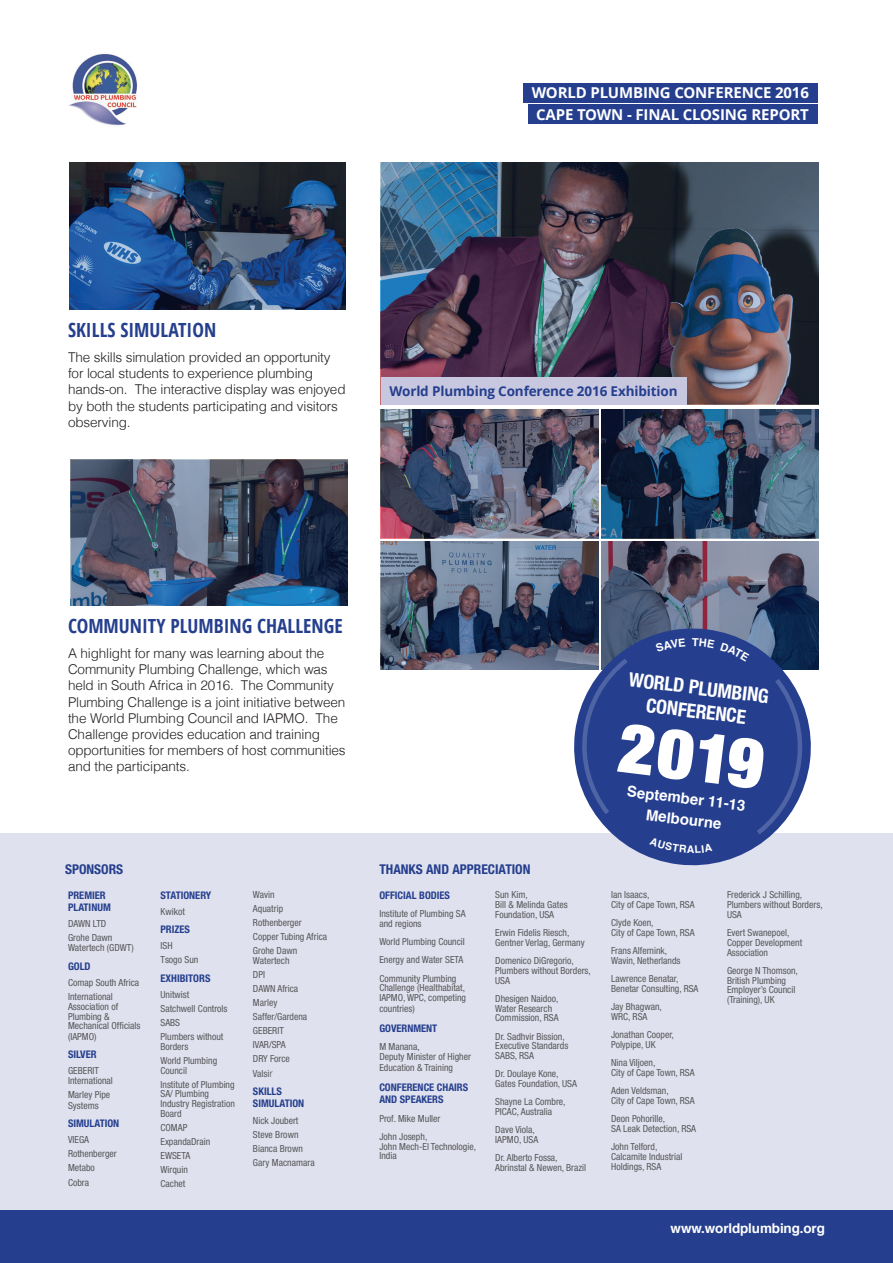
<style>
.page{position:relative;width:893px;height:1263px;background:#fff}
.page>*{position:absolute;margin:0;border:0;box-sizing:border-box;transform-origin:0 0}
.t1{font:900 expanded 69.3px "Helvetica Neue";color:#fff}
.t2{font:700 condensed 19.5px "Open Sans";color:#253f8e}
.t3{font:700 condensed 19.5px/23.4px "Helvetica Neue";color:#fff;text-align:center}
.t4{font:700 15px "Open Sans";letter-spacing:-.01em;color:#fff}
.t5{font:700 15px/21px "Helvetica";color:#fff;text-align:center}
.t6{font:300 13.5px/16.2px "Helvetica";letter-spacing:-.01em;color:#231f20}
.t7{font:700 13.5px "Open Sans";letter-spacing:-.01em;color:#253f8e}
.t8{font:700 condensed 13.5px "Helvetica Neue";color:#253f8e}
.t9{font:700 13.5px "Helvetica";letter-spacing:-.01em;color:#fff}
.t10{font:700 condensed 10.5px/12.1px "Helvetica Neue";color:#253f8e}
.t11{font:condensed 9.75px/9.8px "Helvetica Neue";color:#57585a}
.s1{font-family:"Helvetica";font-weight:300;font-stretch:normal;font-size:10.5px}
</style>
<div class="page">
<div style="left:0;top:833px;width:893px;height:377px;background:#e0e1ee"></div>
<img style="left:69px;top:54px;width:68px;height:72px">
<div style="left:0;top:1210px;width:893px;height:53px;background:#253f8e"></div>
<img style="left:71px;top:460px;width:276px;height:145px">
<img style="left:381px;top:162px;width:438px;height:242px">
<img style="left:69px;top:162px;width:277px;height:148px">
<img style="left:381px;top:410px;width:218px;height:128px">
<img style="left:381px;top:541px;width:218px;height:129px">
<img style="left:601px;top:410px;width:218px;height:128px">
<img style="left:601px;top:541px;width:218px;height:129px">
<div style="left:381px;top:377px;width:305px;height:27px;background:#c7c7e0"></div>
<div style="left:528px;top:104px;width:289px;height:20px;background:#253f8e"></div>
<div style="left:523px;top:83px;width:294px;height:20px;background:#253f8e"></div>
<svg style="left:567px;top:621px;width:251px;height:245px;fill:#253f8e"></svg>
<svg style="left:570px;top:656px;width:63px;height:160px"></svg>
<svg style="left:752px;top:677px;width:62px;height:160px"></svg>
<svg style="left:655px;top:638px;width:31px;height:14px"></svg>
<svg style="left:692px;top:638px;width:58px;height:23px"></svg>
<svg style="left:649px;top:837px;width:64px;height:16px"></svg>
<h3 class="t4" style="left:532px;top:82px;width:279px">WORLD PLUMBING CONFERENCE 2016</h3>
<h3 class="t4" style="left:536px;top:104px;width:274px">CAPE TOWN - FINAL CLOSING REPORT</h3>
<h2 class="t2" style="left:68px;top:317px;width:150px">SKILLS SIMULATION</h2>
<h3 class="t6" style="left:68px;top:348px;width:279px">The skills simulation provided an opportunity for local students to experience plumbing hands-on. The interactive display was enjoyed by both the students participating and visitors observing.</h3>
<h3 class="t7" style="left:389px;top:381px;width:290px">World Plumbing Conference 2016 Exhibition</h3>
<h2 class="t2" style="left:68px;top:612px;width:276px">COMMUNITY PLUMBING CHALLENGE</h2>
<p class="t6" style="left:68px;top:644px;width:279px">A highlight for many was learning about the Community Plumbing Challenge, which was held in South Africa in 2016. The Community Plumbing Challenge is a joint initiative between the World Plumbing Council and IAPMO. The Challenge provides education and training opportunities for members of host communities and the participants.</p>
<h2 class="t3" style="left:630px;top:667px;width:142px;rotate:7deg">WORLD PLUMBING<br>CONFERENCE</h2>
<h1 class="t1" style="left:624px;top:703px;width:147px;rotate:7deg">2019</h1>
<h3 class="t5" style="left:628px;top:781px;width:121px;rotate:7deg">September 11-13<br>Melbourne</h3>
<h3 class="t8" style="left:65px;top:861px;width:60px">SPONSORS</h3>
<h3 class="t8" style="left:379px;top:861px;width:153px">THANKS AND APPRECIATION</h3>
<p class="t10" style="left:68px;top:889px;width:44px">PREMIER<br>PLATINUM</p>
<p class="t11" style="left:68px;top:916px;width:46px;line-height:14px">DAWN LTD<br>Grohe Dawn</p>
<p class="t11" style="left:68px;top:943px;width:67px">Watertech (GDWT)</p>
<p class="t10" style="left:68px;top:960px;width:24px">GOLD</p>
<p class="t11" style="left:68px;top:975px;width:73px;line-height:14px">Comap South Africa<br>International</p>
<p class="t11" style="left:68px;top:1001px;width:74px">Association of<br>Plumbing &amp;<br>Mechanical Officials (IAPMO)</p>
<p class="t10" style="left:68px;top:1048px;width:30px">SILVER</p>
<p class="t11" style="left:68px;top:1066px;width:46px">GEBERIT<br>International</p>
<p class="t11" style="left:68px;top:1089px;width:44px;line-height:10.5px">Marley Pipe<br>Systems</p>
<p class="t10" style="left:68px;top:1117px;width:53px">SIMULATION</p>
<p class="t11" style="left:68px;top:1132px;width:50px;line-height:14.2px">VIEGA<br>Rothenberger<br>Metabo<br>Cobra</p>
<p class="t10" style="left:160px;top:889px;width:52px">STATIONERY</p>
<p class="t11" style="left:160px;top:906px;width:26px">Kwikot</p>
<p class="t10" style="left:160px;top:923px;width:31px">PRIZES</p>
<p class="t11" style="left:160px;top:939px;width:39px;line-height:14px">ISH<br>Tsogo Sun</p>
<p class="t10" style="left:160px;top:972px;width:51px">EXHIBITORS</p>
<p class="t11" style="left:160px;top:987px;width:69px;line-height:14px">Unitwist<br>Satchwell Controls<br>SABS<br>Plumbers without</p>
<p class="t11" style="left:160px;top:1039px;width:58px;line-height:14px">Borders<br>World Plumbing</p>
<p class="t11" style="left:160px;top:1063px;width:76px;line-height:14px">Council<br>Institute of Plumbing</p>
<p class="t11" style="left:160px;top:1089px;width:76px">SA/ Plumbing<br>Industry Registration<br>Board</p>
<p class="t11" style="left:160px;top:1120px;width:51px;line-height:14px">COMAP<br>ExpandaDrain<br>EWSETA<br>Wirquin<br>Cachet</p>
<p class="t10" style="left:379px;top:889px;width:72px">OFFICIAL BODIES</p>
<p class="t11" style="left:379px;top:909px;width:88px">Institute of Plumbing SA and regions</p>
<p class="t11" style="left:379px;top:932px;width:87px;line-height:18.3px">World Plumbing Council<br>Energy and Water SETA<br>Community Plumbing</p>
<p class="t11" style="left:379px;top:983px;width:88px;line-height:10.2px;text-align:justify">Challenge (Healthabitat, IAPMO, WPC, competing countries)</p>
<p class="t10" style="left:379px;top:1022px;width:59px">GOVERNMENT</p>
<p class="t11" style="left:379px;top:1042px;width:93px;line-height:10.2px">M Manana,<br>Deputy Minister of Higher<br>Education &amp; Training</p>
<p class="t10" style="left:379px;top:1081px;width:90px">CONFERENCE CHAIRS<br>AND SPEAKERS</p>
<p class="t11" style="left:379px;top:1109px;width:63px;line-height:18.3px">Prof. Mike Muller<br>John Joseph,</p>
<p class="t11" style="left:379px;top:1141px;width:98px">John Mech-El Technologie,<br>India</p>
<p class="t11" style="left:495px;top:890px;width:74px">Sun Kim,<br>Bill &amp; Melinda Gates<br>Foundation, USA</p>
<p class="t11" style="left:495px;top:928px;width:91px">Erwin Fidelis Riesch,<br>Gentner Verlag, Germany</p>
<p class="t11" style="left:495px;top:956px;width:97px">Domenico DiGregorio,<br>Plumbers without Borders,<br>USA</p>
<p class="t11" style="left:495px;top:993px;width:65px">Dhesigen Naidoo,<br>Water Research<br>Commission, RSA</p>
<p class="t11" style="left:495px;top:1031px;width:75px">Dr. Sadhvir Bission,<br>Executive Standards<br>SABS, RSA</p>
<p class="t11" style="left:495px;top:1069px;width:83px">Dr. Doulaye Kone,<br>Gates Foundation, USA</p>
<p class="t11" style="left:495px;top:1097px;width:72px">Shayne La Combre,<br>PICAC, Australia</p>
<p class="t11" style="left:495px;top:1125px;width:44px">Dave Viola,<br>IAPMO, USA</p>
<p class="t11" style="left:495px;top:1153px;width:92px">Dr. Alberto Fossa,<br>Abrinstal &amp; Newen, Brazil</p>
<p class="t11" style="left:253px;top:888px;width:76px;line-height:14px">Wavin<br>Aquatrip<br>Rothenberger<br>Copper Tubing Africa<br>Grohe Dawn</p>
<p class="t11" style="left:253px;top:953px;width:56px;line-height:14.1px">Watertech<br>DPI<br>DAWN Africa<br>Marley<br>Saffer/Gardena<br>GEBERIT<br>IVAR/SPA<br>DRY Force<br>Valsi<span class="s1">r</span></p>
<p class="t10" style="left:253px;top:1085px;width:53px">SKILLS<br>SIMULATION</p>
<p class="t11" style="left:253px;top:1113px;width:63px;line-height:14px">Nick Joubert<br>Steve Brown<br>Bianca Brown<br>Gary Macnamara</p>
<p class="t11" style="left:611px;top:890px;width:85px">Ian Isaacs,<br>City of Cape Town, RSA</p>
<p class="t11" style="left:611px;top:918px;width:85px">Clyde Koen,<br>City of Cape Town, RSA</p>
<p class="t11" style="left:611px;top:946px;width:71px">Frans Alfernink,<br>Wavin, Netherlands</p>
<p class="t11" style="left:611px;top:974px;width:89px">Lawrence Benatar,<br>Benetar Consulting, RSA</p>
<p class="t11" style="left:611px;top:1002px;width:52px">Jay Bhagwan,<br>WRC, RSA</p>
<p class="t11" style="left:611px;top:1030px;width:64px">Jonathan Cooper,<br>Polypipe, UK</p>
<p class="t11" style="left:611px;top:1058px;width:85px">Nina Viljoen,<br>City of Cape Town, RSA</p>
<p class="t11" style="left:611px;top:1086px;width:85px">Aden Veldsman,<br>City of Cape Town, RSA</p>
<p class="t11" style="left:611px;top:1114px;width:86px">Deon Pohorille,<br>SA Leak Detection, RSA</p>
<p class="t11" style="left:611px;top:1142px;width:73px">John Telford,<br>Calcamite Industrial<br>Holdings, RSA</p>
<p class="t11" style="left:727px;top:890px;width:97px">Frederick J Schilling,<br>Plumbers without Borders,<br>USA</p>
<p class="t11" style="left:727px;top:927px;width:77px">Evert Swanepoel,<br>Copper Development<br>Association</p>
<p class="t11" style="left:727px;top:965px;width:72px">George N Thomson,<br>British Plumbing<br>Employer’s Council (Training), UK</p>
<h3 class="t9" style="left:671px;top:1217px;width:156px">www.worldplumbing.org</h3>
</div>
